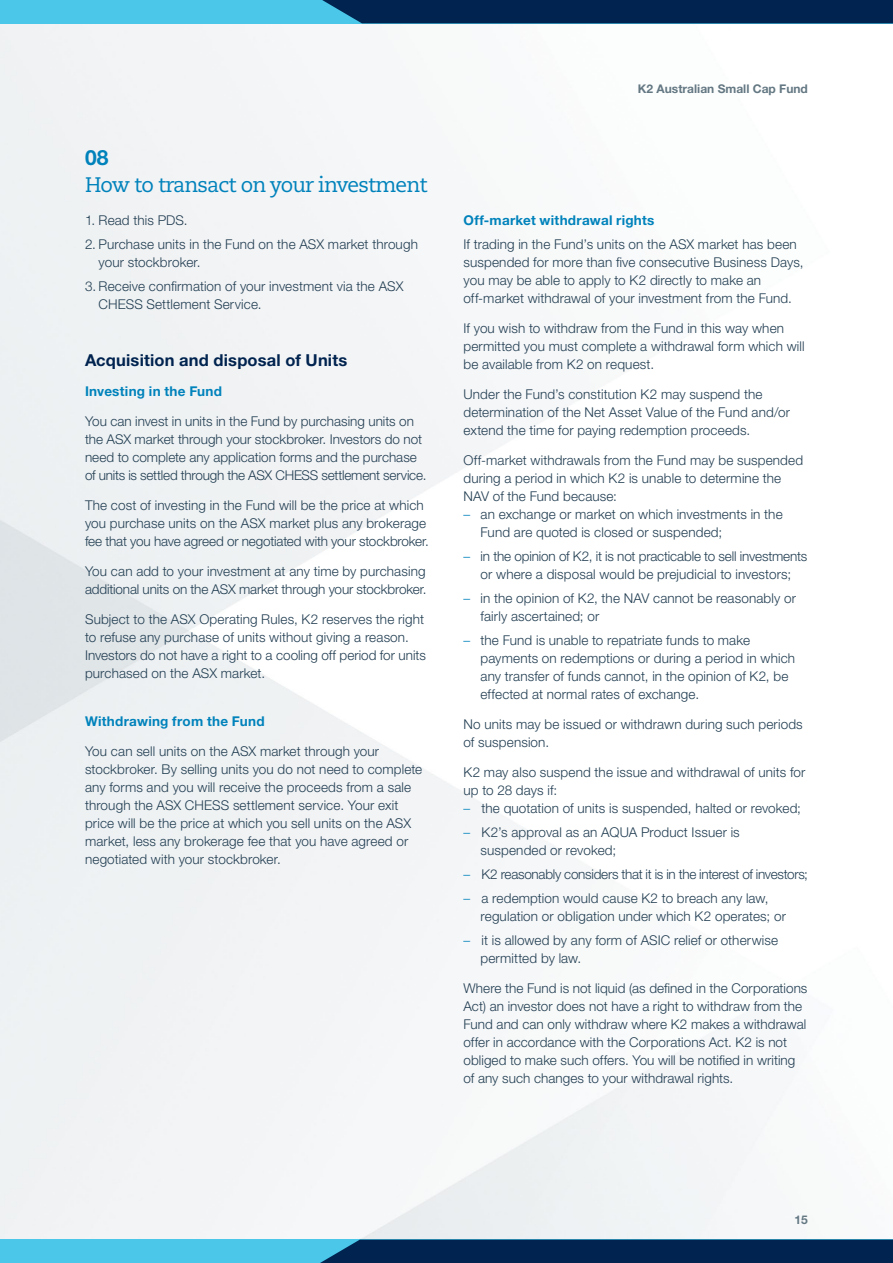
<style>
.page{position:relative;width:893px;height:1263px;background:#fff}
.page>*{position:absolute;margin:0;border:0;box-sizing:border-box;transform-origin:0 0}
.t1{font:21px "Caecilia LT Pro 55 Roman";letter-spacing:-.04em;color:#0082bb}
.t2{font:700 21px "Helvetica Neue LT Pro";color:#0082bb}
.t3{font:700 16.5px "Helvetica Neue LT Pro";letter-spacing:.01em;color:#00234f}
.t4{font:300 13.5px/18px "Helvetica Neue LT Pro";letter-spacing:.01em;color:#223e52}
.t5{font:300 13.5px/18px "Helvetica Neue LT Pro";letter-spacing:-.01em;color:#223e52}
.t6{font:700 13.5px "Helvetica Neue LT Pro";letter-spacing:.02em;color:#0082bb}
.t7{font:300 13.5px "Helvetica Neue LT Pro";letter-spacing:-.02em;color:#223e52}
.t8{font:700 12px "Helvetica Neue LT Pro";color:#647883}
.s1{color:#0082bb}
</style>
<div class="page">
<img style="left:0;top:23px;width:893px;height:1216px">
<div style="left:0;top:1239px;width:893px;height:24px;background:#4ac7e9"></div>
<svg style="left:320px;top:1239px;width:573px;height:24px"></svg>
<div style="left:0;top:0;width:893px;height:23px;background:#4ac7e9"></div>
<div style="left:322px;top:0;width:571px;height:23px;background:#00234f"></div>
<h1 class="t2" style="left:85px;top:145px;width:25px">08</h1>
<h1 class="t1" style="left:85px;top:171px;width:344px">How to transact on your investment</h1>
<p class="t4" style="left:85px;top:211px;width:104px">1. Read this PDS.</p>
<p class="t4" style="left:99px;top:235px;width:321px;text-indent:-14px">2. Purchase units in the Fund on the ASX market through your stockbroker.</p>
<p class="t4" style="left:99px;top:277px;width:306px;text-indent:-14px">3. Receive confirmation of your investment via the ASX<br>CHESS Settlement Service.</p>
<p class="t3" style="left:85px;top:350px;width:264px">Acquisition and disposal of Units</p>
<p class="t6" style="left:85px;top:383px;width:139px">Investing in the Fund</p>
<p class="t4" style="left:85px;top:412px;width:343px">You can invest in units in the Fund by purchasing units on the ASX market through your stockbroker. Investors do not need to complete any application forms and the purchase of units is settled through the ASX CHESS settlement service.</p>
<p class="t4" style="left:85px;top:496px;width:345px">The cost of investing in the Fund will be the price at which you purchase units on the ASX market plus any brokerage fee that you have agreed or negotiated with your stockbroker.</p>
<p class="t5" style="left:85px;top:562px;width:343px">You can add to your investment at any time by purchasing additional units on the ASX market through your stockbroker.</p>
<p class="t4" style="left:85px;top:610px;width:342px">Subject to the ASX Operating Rules, K2 reserves the right to refuse any purchase of units without giving a reason.<br>Investors do not have a right to a cooling off period for units purchased on the ASX market.</p>
<p class="t6" style="left:85px;top:713px;width:181px">Withdrawing from the Fund</p>
<p class="t4" style="left:85px;top:742px;width:339px">You can sell units on the ASX market through your stockbroker. By selling units you do not need to complete any forms and you will receive the proceeds from a sale through the ASX CHESS settlement service. Your exit price will be the price at which you sell units on the ASX market, less any brokerage fee that you have agreed or negotiated with your stockbroker.</p>
<p class="t8" style="left:638px;top:81px;width:171px">K2 Australian Small Cap Fund</p>
<p class="t6" style="left:463px;top:212px;width:192px">Off-market withdrawal rights</p>
<p class="t4" style="left:463px;top:235px;width:342px">If trading in the Fund’s units on the ASX market has been suspended for more than five consecutive Business Days, you may be able to apply to K2 directly to make an off-market withdrawal of your investment from the Fund.</p>
<p class="t4" style="left:463px;top:319px;width:343px">If you wish to withdraw from the Fund in this way when permitted you must complete a withdrawal form which will be available from K2 on request.</p>
<p class="t4" style="left:463px;top:385px;width:328px">Under the Fund’s constitution K2 may suspend the determination of the Net Asset Value of the Fund and/or extend the time for paying redemption proceeds.</p>
<p class="t4" style="left:463px;top:451px;width:341px">Off-market withdrawals from the Fund may be suspended during a period in which K2 is unable to determine the<br>NAV of the Fund because:</p>
<p class="t4" style="left:480px;top:505px;width:304px;text-indent:-17px"><span class="s1">–</span> an exchange or market on which investments in the<br>Fund are quoted is closed or suspended;</p>
<p class="t4" style="left:463px;top:547px;width:345px;text-align:center"><span class="s1">–</span> in the opinion of K2, it is not practicable to sell investments or where a disposal would be prejudicial to investors;</p>
<p class="t4" style="left:480px;top:589px;width:317px;text-indent:-17px"><span class="s1">–</span> in the opinion of K2, the NAV cannot be reasonably or fairly ascertained; or</p>
<p class="t4" style="left:480px;top:631px;width:316px;text-indent:-17px"><span class="s1">–</span> the Fund is unable to repatriate funds to make payments on redemptions or during a period in which any transfer of funds cannot, in the opinion of K2, be effected at normal rates of exchange.</p>
<p class="t4" style="left:463px;top:715px;width:341px">No units may be issued or withdrawn during such periods of suspension.</p>
<p class="t4" style="left:463px;top:763px;width:343px">K2 may also suspend the issue and withdrawal of units for up to 28 days if:</p>
<p class="t4" style="left:463px;top:799px;width:339px"><span class="s1">–</span> the quotation of units is suspended, halted or revoked;</p>
<p class="t4" style="left:480px;top:823px;width:261px;text-indent:-17px"><span class="s1">–</span> K2’s approval as an AQUA Product Issuer is suspended or revoked;</p>
<p class="t7" style="left:463px;top:866px;width:346px"><span class="s1">–</span> K2 reasonably considers that it is in the interest of investors;</p>
<p class="t4" style="left:480px;top:889px;width:307px;text-indent:-17px"><span class="s1">–</span> a redemption would cause K2 to breach any law, regulation or obligation under which K2 operates; or</p>
<p class="t4" style="left:480px;top:931px;width:299px;text-indent:-17px"><span class="s1">–</span> it is allowed by any form of ASIC relief or otherwise permitted by law.</p>
<p class="t4" style="left:463px;top:979px;width:345px">Where the Fund is not liquid (as defined in the Corporations Act) an investor does not have a right to withdraw from the Fund and can only withdraw where K2 makes a withdrawal offer in accordance with the Corporations Act. K2 is not obliged to make such offers. You will be notified in writing of any such changes to your withdrawal rights.</p>
<p class="t8" style="left:795px;top:1212px;width:15px">15</p>
</div>
